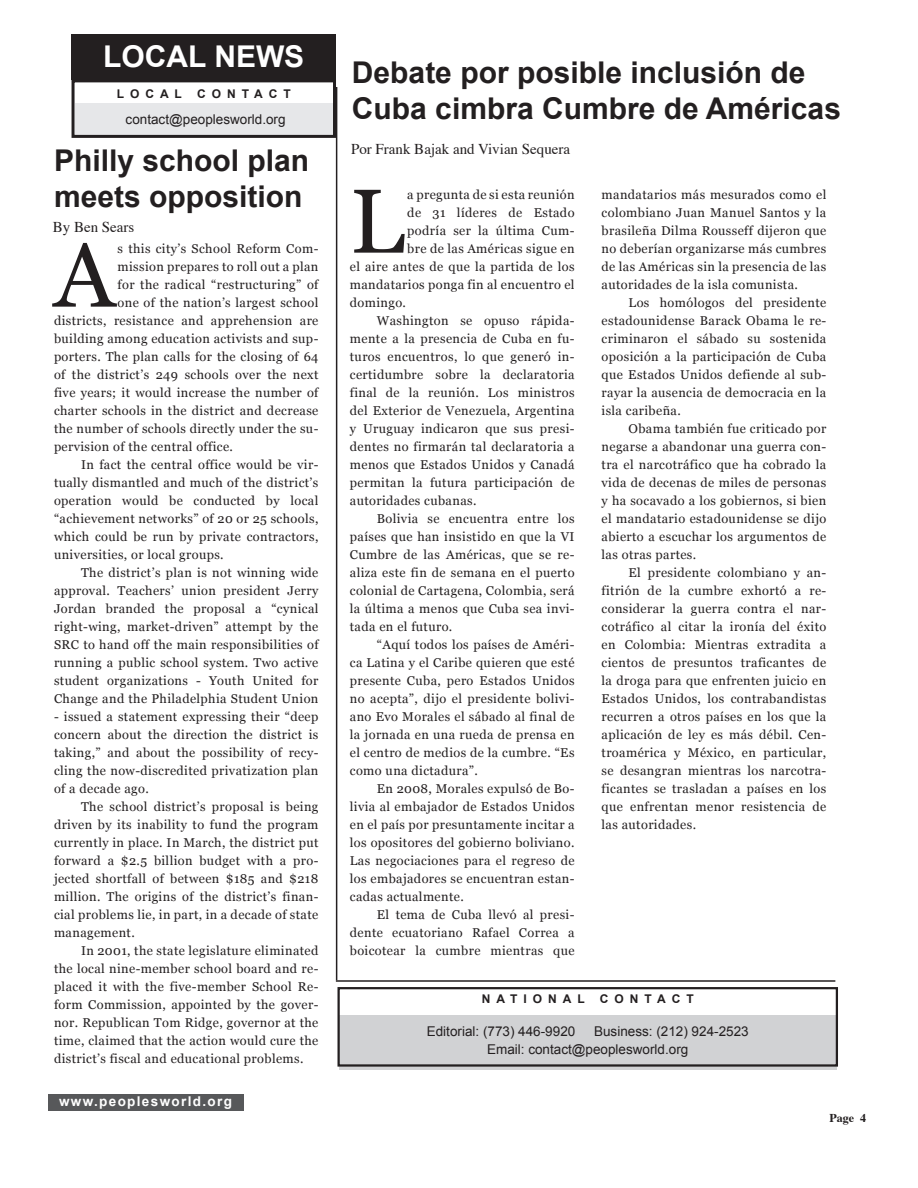
<style>
.page{position:relative;width:918px;height:1188px;background:#fff}
.page>*{position:absolute;margin:0;border:0;box-sizing:border-box;transform-origin:0 0}
.caps_paragraph{font:90.75px "Georgia";color:#231f20}
.title_arial-small{font:700 30px/36px "Arial";color:#231f20}
.t1{font:700 30px "Arial";color:#fff}
.by_line{font:15px "Times";color:#231f20}
.t2{font:13.5px/18px "Arial";color:#231f20}
.t3{font:700 13.5px "Arial";letter-spacing:.1em;color:#fff}
.body-text{font:12.75px/18px "Georgia";letter-spacing:.03em;color:#231f20;text-align:justify}
.caps_paragraph-2{font:12.75px "Georgia";letter-spacing:.03em;color:#231f20}
.quote{font:700 12px "Arial";letter-spacing:.5em;color:#231f20}
.by_line-2{font:700 12px "Times";color:#231f20}
</style>
<div class="page">
<hr style="left:336px;top:87px;width:1px;height:893px;background:#231f20">
<hr style="left:336px;top:980px;width:499px;height:2px;background:#231f20">
<div style="left:339px;top:1015px;width:498px;height:54px;background:#d1d2d4"></div>
<div style="left:338px;top:987px;width:500px;height:80px;border:2px solid #231f20"></div>
<div style="left:72px;top:35px;width:264px;height:45px;background:#231f20"></div>
<div style="left:48px;top:1094px;width:195px;height:16px;background:#57585a"></div>
<div style="left:75px;top:103px;width:257px;height:34px;background:#e6e7e9"></div>
<div style="left:72px;top:79px;width:264px;height:59px;border:3px solid #231f20"></div>
<p class="t1" style="left:103px;top:37px;width:156px">local news</p>
<p class="quote" style="left:117px;top:85px;width:42px">Loca</p>
<p class="quote" style="left:175px;top:85px;width:9px">l</p>
<p class="quote" style="left:197px;top:85px;width:70px">c ontac</p>
<p class="quote" style="left:284px;top:85px;width:9px">t</p>
<p class="t2" style="left:126px;top:110px;width:162px">contact@peoplesworld.org</p>
<p class="title_arial-small" style="left:54px;top:143px;width:257px">Philly school plan meets opposition</p>
<p class="by_line" style="left:53px;top:213px;width:83px">By Ben Sears</p>
<p class="caps_paragraph" style="left:54px;top:220px;width:62px">A</p>
<p class="caps_paragraph-2" style="left:118px;top:241px;width:202px">s this city’s School Reform Com-</p>
<p class="caps_paragraph-2" style="left:118px;top:259px;width:202px">mission prepares to roll out a plan</p>
<p class="caps_paragraph-2" style="left:118px;top:277px;width:202px">for the radical “restructuring” of</p>
<p class="caps_paragraph-2" style="left:118px;top:295px;width:202px">one of the nation’s largest school</p>
<p class="caps_paragraph-2" style="left:54px;top:313px;width:266px">districts, resistance and apprehension are</p>
<p class="caps_paragraph-2" style="left:54px;top:331px;width:266px">building among education activists and sup-</p>
<p class="caps_paragraph-2" style="left:54px;top:349px;width:266px">porters. The plan calls for the closing of 64</p>
<p class="caps_paragraph-2" style="left:54px;top:367px;width:266px">of the district’s 249 schools over the next</p>
<p class="caps_paragraph-2" style="left:54px;top:385px;width:266px">five years; it would increase the number of</p>
<p class="caps_paragraph-2" style="left:54px;top:403px;width:266px">charter schools in the district and decrease</p>
<p class="caps_paragraph-2" style="left:54px;top:421px;width:266px">the number of schools directly under the su-</p>
<p class="caps_paragraph-2" style="left:54px;top:439px;width:180px">pervision of the central office.</p>
<p class="body-text" style="left:54px;top:456px;width:266px;text-indent:27px">In fact the central office would be vir&shy;tually dismantled and much of the district’s operation would be conducted by local “achievement networks” of 20 or 25 schools, which could be run by private contractors, universities, or local groups.</p>
<p class="body-text" style="left:54px;top:564px;width:266px;text-indent:27px">The district’s plan is not winning wide approval. Teachers’ union president Jerry Jordan branded the proposal a “cynical right-wing, market-driven” attempt by the SRC to hand off the main responsibilities of running a public school system. Two active student organizations - Youth United for Change and the Philadelphia Student Union</p>
<p class="body-text" style="left:54px;top:708px;width:266px">- issued a statement expressing their “deep concern about the direction the district is taking,” and about the possibility of recy&shy;cling the now-discredited privatization plan of a decade ago.</p>
<p class="body-text" style="left:54px;top:798px;width:266px;text-indent:27px">The school district’s proposal is being driven by its inability to fund the program currently in place. In March, the district put forward a $2.5 billion budget with a pro&shy;jected shortfall of between $185 and $218 million. The origins of the district’s finan&shy;cial problems lie, in part, in a decade of state management.</p>
<p class="body-text" style="left:54px;top:942px;width:266px;text-indent:27px">In 2001, the state legislature eliminated the local nine-member school board and re&shy;placed it with the five-member School Re&shy;form Commission, appointed by the gover&shy;nor. Republican Tom Ridge, governor at the time, claimed that the action would cure the district’s fiscal and educational problems.</p>
<p class="t3" style="left:59px;top:1093px;width:174px">www.peoplesworld.org</p>
<p class="title_arial-small" style="left:352px;top:56px;width:491px">Debate por posible inclusión de<br>Cuba cimbra Cumbre de Américas</p>
<p class="by_line" style="left:351px;top:135px;width:221px">Por Frank Bajak and Vivian Sequera</p>
<p class="caps_paragraph" style="left:350px;top:166px;width:56px">L</p>
<p class="caps_paragraph-2" style="left:407px;top:187px;width:169px">a pregunta de si esta reunión</p>
<p class="caps_paragraph-2" style="left:407px;top:205px;width:169px">de 31 líderes de Estado</p>
<p class="caps_paragraph-2" style="left:407px;top:223px;width:169px">podría ser la última Cum-</p>
<p class="caps_paragraph-2" style="left:407px;top:241px;width:169px">bre de las Américas sigue en</p>
<p class="caps_paragraph-2" style="left:350px;top:259px;width:226px">el aire antes de que la partida de los</p>
<p class="caps_paragraph-2" style="left:350px;top:277px;width:226px">mandatarios ponga fin al encuentro el</p>
<p class="caps_paragraph-2" style="left:350px;top:295px;width:58px">domingo.</p>
<p class="body-text" style="left:350px;top:312px;width:226px;text-indent:27px">Washington se opuso rápida&shy;mente a la presencia de Cuba en fu&shy;turos encuentros, lo que generó in&shy;certidumbre sobre la declaratoria final de la reunión. Los ministros del Exterior de Venezuela, Argentina y Uruguay indicaron que sus presi&shy;dentes no firmarán tal declaratoria a menos que Estados Unidos y Canadá permitan la futura participación de autoridades cubanas.</p>
<p class="body-text" style="left:350px;top:510px;width:226px;text-indent:27px">Bolivia se encuentra entre los países que han insistido en que la VI Cumbre de las Américas, que se re&shy;aliza este fin de semana en el puerto colonial de Cartagena, Colombia, será la última a menos que Cuba sea invi&shy;tada en el futuro.</p>
<p class="body-text" style="left:350px;top:636px;width:226px;text-indent:27px">“Aquí todos los países de Améri&shy;ca Latina y el Caribe quieren que esté presente Cuba, pero Estados Unidos no acepta”, dijo el presidente bolivi&shy;ano Evo Morales el sábado al final de la jornada en una rueda de prensa en el centro de medios de la cumbre. “Es como una dictadura”.</p>
<p class="body-text" style="left:350px;top:780px;width:226px;text-indent:27px">En 2008, Morales expulsó de Bo&shy;livia al embajador de Estados Unidos en el país por presuntamente incitar a los opositores del gobierno boliviano.<br>Las negociaciones para el regreso de los embajadores se encuentran estan&shy;cadas actualmente.</p>
<p class="body-text" style="left:350px;top:906px;width:226px;text-indent:27px">El tema de Cuba llevó al presi&shy;dente ecuatoriano Rafael Correa a boicotear la cumbre mientras que</p>
<p class="body-text" style="left:602px;top:186px;width:226px">mandatarios más mesurados como el colombiano Juan Manuel Santos y la brasileña Dilma Rousseff dijeron que no deberían organizarse más cumbres de las Américas sin la presencia de las autoridades de la isla comunista.</p>
<p class="body-text" style="left:602px;top:294px;width:226px;text-indent:27px">Los homólogos del presidente estadounidense Barack Obama le re&shy;criminaron el sábado su sostenida oposición a la participación de Cuba que Estados Unidos defiende al sub&shy;rayar la ausencia de democracia en la isla caribeña.</p>
<p class="body-text" style="left:602px;top:420px;width:226px;text-indent:27px">Obama también fue criticado por negarse a abandonar una guerra con&shy;tra el narcotráfico que ha cobrado la vida de decenas de miles de personas y ha socavado a los gobiernos, si bien el mandatario estadounidense se dijo abierto a escuchar los argumentos de las otras partes.</p>
<p class="body-text" style="left:602px;top:564px;width:226px;text-indent:27px">El presidente colombiano y an&shy;fitrión de la cumbre exhortó a re&shy;considerar la guerra contra el nar&shy;cotráfico al citar la ironía del éxito en Colombia: Mientras extradita a cientos de presuntos traficantes de la droga para que enfrenten juicio en Estados Unidos, los contrabandistas recurren a otros países en los que la aplicación de ley es más débil. Cen&shy;troamérica y México, en particular, se desangran mientras los narcotra&shy;ficantes se trasladan a países en los que enfrentan menor resistencia de las autoridades.</p>
<p class="quote" style="left:482px;top:991px;width:105px">nationa l</p>
<p class="quote" style="left:600px;top:991px;width:70px">c ontac</p>
<p class="quote" style="left:686px;top:991px;width:9px">t</p>
<p class="t2" style="left:427px;top:1022px;width:150px">Editorial: (773) 446-9920</p>
<p class="t2" style="left:487px;top:1022px;width:263px;text-indent:107px">Business: (212) 924-2523<br>Email: contact@peoplesworld.org</p>
<p class="by_line-2" style="left:829px;top:1106px;width:38px">Page 4</p>
</div>
